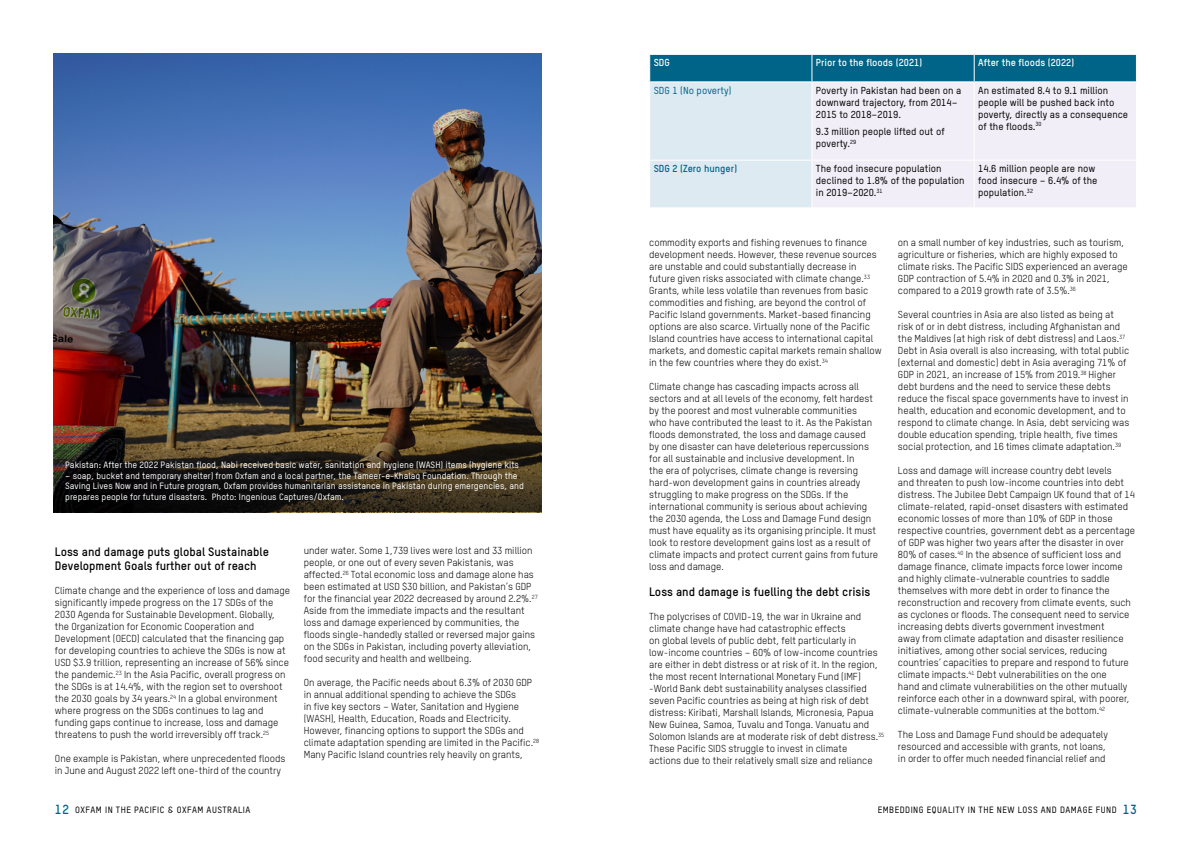
<style>
.page{position:relative;width:1191px;height:842px;background:#fff}
.page>*{position:absolute;margin:0;border:0;box-sizing:border-box;transform-origin:0 0}
.t1{font:700 12px/14.4px "Oxfam TSTARPRO";color:#000}
.t2{font:10px/12px "Oxfam TSTARPRO";color:#000}
.t3{font:500 10px/12px "Oxfam TSTARPRO";color:#000}
.t4{font:700 10px "Oxfam TSTARPRO";color:#fff}
.t5{font:700 10px "Oxfam TSTARPRO";color:#006388}
.t6{font:500 10px "Oxfam TSTARPRO";color:#006388}
.t7{font:500 9px/10.8px "Oxfam TSTARPRO";color:#fff}
.t8{font:500 9px "Oxfam TSTARPRO";letter-spacing:.05em;color:#000}
.s1{font-weight:700;font-size:13px;color:#006388}
</style>
<div class="page">
<img style="left:54px;top:54px;width:487px;height:368px">
<svg style="left:54px;top:422px;width:487px;height:90px;background:#372c1b"></svg>
<svg style="left:649px;top:54px;width:488px;height:153px;background:#c3d5e2"></svg>
<hr style="left:649px;top:82px;width:1px;height:78px;background:#fff">
<hr style="left:649px;top:161px;width:1px;height:46px;background:#fff">
<hr style="left:649px;top:160px;width:163px;height:1px;background:#fff">
<p class="t4" style="left:653px;top:56px;width:18px">SDG</p>
<p class="t4" style="left:816px;top:56px;width:108px">Prior to the floods (2021)</p>
<p class="t4" style="left:978px;top:56px;width:98px">After the floods (2022)</p>
<p class="t6" style="left:653px;top:84px;width:79px">SDG 1 (No poverty)</p>
<p class="t3" style="left:816px;top:84px;width:147px">Poverty in Pakistan had been on a downward trajectory, from 2014–<br>2015 to 2018–2019.</p>
<p class="t3" style="left:816px;top:126px;width:130px">9.3 million people lifted out of poverty.<sup>29</sup></p>
<p class="t3" style="left:978px;top:84px;width:151px">An estimated 8.4 to 9.1 million people will be pushed back into poverty, directly as a consequence of the floods.<sup>30</sup></p>
<p class="t7" style="left:65px;top:459px;width:455px">Pakistan: After the 2022 Pakistan flood, Nabi received basic water, sanitation and hygiene (WASH) items (hygiene kits</p>
<p class="t7" style="left:65px;top:470px;width:460px">– soap, bucket and temporary shelter) from Oxfam and a local partner, the Tameer-e-Khalaq Foundation. Through the<br>Saving Lives Now and in Future program, Oxfam provides humanitarian assistance in Pakistan during emergencies, and prepares people for future disasters. Photo: Ingenious Captures/Oxfam.</p>
<p class="t1" style="left:55px;top:544px;width:215px">Loss and damage puts global Sustainable<br>Development Goals further out of reach</p>
<p class="t2" style="left:55px;top:584px;width:237px">Climate change and the experience of loss and damage significantly impede progress on the 17 SDGs of the 2030 Agenda for Sustainable Development. Globally, the Organization for Economic Cooperation and Development (OECD) calculated that the financing gap for developing countries to achieve the SDGs is now at USD $3.9 trillion, representing an increase of 56% since the pandemic.<sup>23</sup> In the Asia Pacific, overall progress on the SDGs is at 14.4%, with the region set to overshoot the 2030 goals by 34 years.<sup>24</sup> In a global environment where progress on the SDGs continues to lag and funding gaps continue to increase, loss and damage threatens to push the world irreversibly off track.<sup>25</sup></p>
<p class="t2" style="left:55px;top:752px;width:232px">One example is Pakistan, where unprecedented floods in June and August 2022 left one-third of the country</p>
<p class="t2" style="left:304px;top:544px;width:235px">under water. Some 1,739 lives were lost and 33 million people, or one out of every seven Pakistanis, was affected.<sup>26</sup> Total economic loss and damage alone has been estimated at USD $30 billion, and Pakistan’s GDP for the financial year 2022 decreased by around 2.2%.<sup>27<br></sup>Aside from the immediate impacts and the resultant loss and damage experienced by communities, the floods single-handedly stalled or reversed major gains on the SDGs in Pakistan, including poverty alleviation, food security and health and wellbeing.</p>
<p class="t2" style="left:304px;top:676px;width:237px">On average, the Pacific needs about 6.3% of 2030 GDP in annual additional spending to achieve the SDGs<br>in five key sectors – Water, Sanitation and Hygiene (WASH), Health, Education, Roads and Electricity.<br>However, financing options to support the SDGs and climate adaptation spending are limited in the Pacific.<sup>28<br></sup>Many Pacific Island countries rely heavily on grants,</p>
<p class="t5" style="left:653px;top:162px;width:85px">SDG 2 (Zero hunger)</p>
<p class="t3" style="left:816px;top:162px;width:150px">The food insecure population declined to 1.8% of the population in 2019–2020.<sup>31</sup></p>
<p class="t3" style="left:978px;top:162px;width:121px">14.6 million people are now food insecure – 6.4% of the population.<sup>32</sup></p>
<p class="t2" style="left:649px;top:236px;width:234px">commodity exports and fishing revenues to finance development needs. However, these revenue sources are unstable and could substantially decrease in future given risks associated with climate change.<sup>33<br></sup>Grants, while less volatile than revenues from basic commodities and fishing, are beyond the control of Pacific Island governments. Market-based financing options are also scarce. Virtually none of the Pacific Island countries have access to international capital markets, and domestic capital markets remain shallow in the few countries where they do exist.<sup>34</sup></p>
<p class="t2" style="left:649px;top:380px;width:230px">Climate change has cascading impacts across all sectors and at all levels of the economy, felt hardest by the poorest and most vulnerable communities<br>who have contributed the least to it. As the Pakistan floods demonstrated, the loss and damage caused by one disaster can have deleterious repercussions for all sustainable and inclusive development. In<br>the era of polycrises, climate change is reversing hard-won development gains in countries already struggling to make progress on the SDGs. If the international community is serious about achieving the 2030 agenda, the Loss and Damage Fund design must have equality as its organising principle. It must look to restore development gains lost as a result of climate impacts and protect current gains from future loss and damage.</p>
<p class="t1" style="left:649px;top:585px;width:223px">Loss and damage is fuelling the debt crisis</p>
<p class="t2" style="left:649px;top:611px;width:236px">The polycrises of COVID-19, the war in Ukraine and climate change have had catastrophic effects<br>on global levels of public debt, felt particularly in low-income countries – 60% of low-income countries are either in debt distress or at risk of it. In the region, the most recent International Monetary Fund (IMF) -World Bank debt sustainability analyses classified seven Pacific countries as being at high risk of debt distress: Kiribati, Marshall Islands, Micronesia, Papua New Guinea, Samoa, Tuvalu and Tonga. Vanuatu and Solomon Islands are at moderate risk of debt distress.<sup>35<br></sup>These Pacific SIDS struggle to invest in climate<br>actions due to their relatively small size and reliance</p>
<p class="t2" style="left:898px;top:236px;width:231px">on a small number of key industries, such as tourism, agriculture or fisheries, which are highly exposed to climate risks. The Pacific SIDS experienced an average GDP contraction of 5.4% in 2020 and 0.3% in 2021, compared to a 2019 growth rate of 3.5%.<sup>36</sup></p>
<p class="t2" style="left:898px;top:308px;width:233px">Several countries in Asia are also listed as being at risk of or in debt distress, including Afghanistan and the Maldives (at high risk of debt distress) and Laos.<sup>37<br></sup>Debt in Asia overall is also increasing, with total public (external and domestic) debt in Asia averaging 71% of GDP in 2021, an increase of 15% from 2019.<sup>38</sup> Higher debt burdens and the need to service these debts reduce the fiscal space governments have to invest in health, education and economic development, and to respond to climate change. In Asia, debt servicing was double education spending, triple health, five times social protection, and 16 times climate adaptation.<sup>39</sup></p>
<p class="t2" style="left:898px;top:464px;width:238px">Loss and damage will increase country debt levels<br>and threaten to push low-income countries into debt distress. The Jubilee Debt Campaign UK found that of 14 climate-related, rapid-onset disasters with estimated economic losses of more than 10% of GDP in those respective countries, government debt as a percentage of GDP was higher two years after the disaster in over 80% of cases.<sup>40</sup> In the absence of sufficient loss and damage finance, climate impacts force lower income and highly climate-vulnerable countries to saddle themselves with more debt in order to finance the reconstruction and recovery from climate events, such as cyclones or floods. The consequent need to service increasing debts diverts government investment<br>away from climate adaptation and disaster resilience initiatives, among other social services, reducing countries’ capacities to prepare and respond to future climate impacts.<sup>41</sup> Debt vulnerabilities on the one<br>hand and climate vulnerabilities on the other mutually reinforce each other in a downward spiral, with poorer, climate-vulnerable communities at the bottom.<sup>42</sup></p>
<p class="t2" style="left:898px;top:728px;width:211px">The Loss and Damage Fund should be adequately resourced and accessible with grants, not loans, in order to offer much needed financial relief and</p>
<p class="t8" style="left:55px;top:804px;width:197px"><span class="s1">12</span> OXFAM IN THE PACIFIC &amp; OXFAM AUSTRALIA</p>
<p class="t8" style="left:877px;top:804px;width:261px">EMBEDDING EQUALITY IN THE NEW LOSS AND DAMAGE FUND <span class="s1">13</span></p>
</div>
